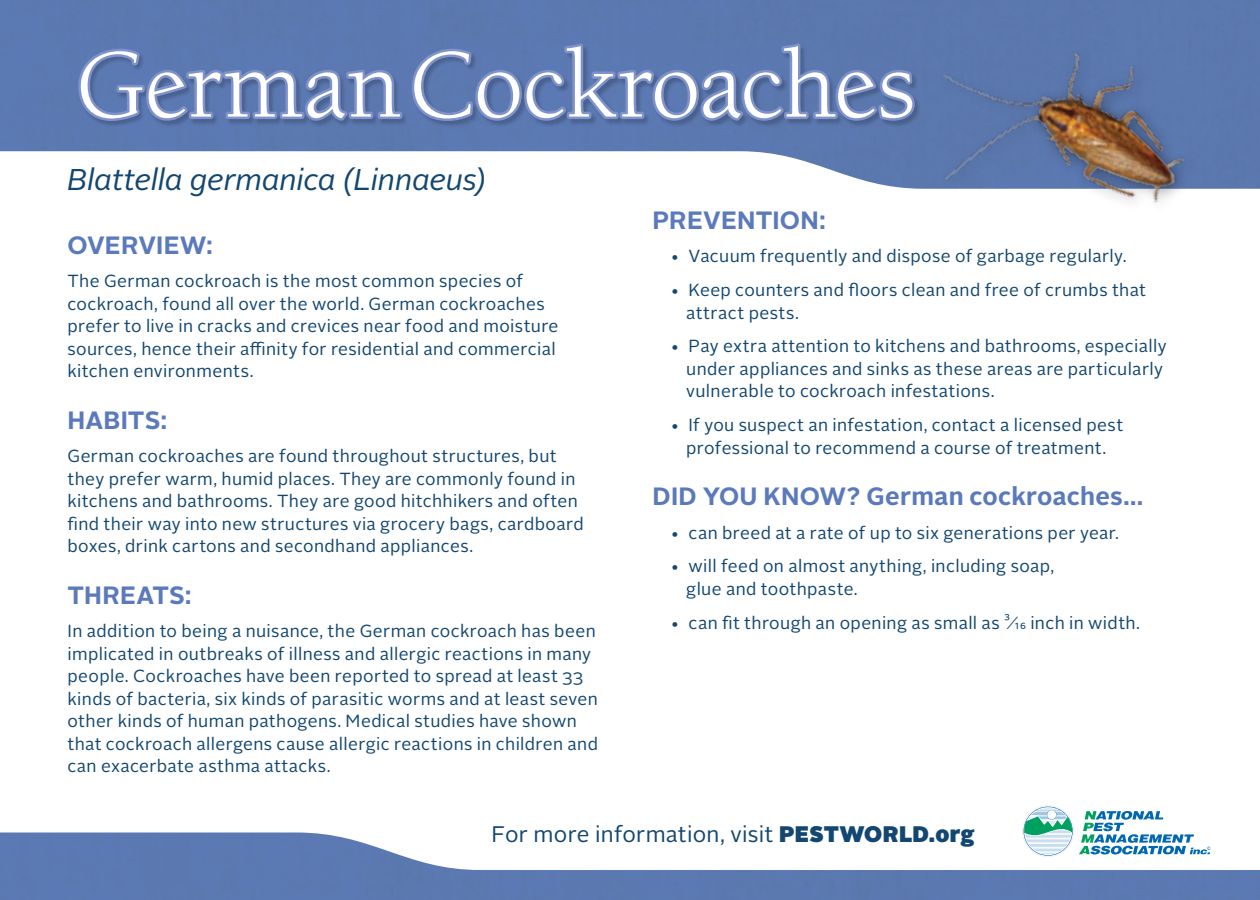
<style>
.page{position:relative;width:1260px;height:900px;background:#fff}
.page>*{position:absolute;margin:0;border:0;box-sizing:border-box;transform-origin:0 0}
.t1{font:100px "Berkeley";letter-spacing:-.005em;color:#fff}
.t2{font:italic 30px "Alright Sans";letter-spacing:-.005em;color:#134771}
.t3{font:700 25px "Alright Sans";letter-spacing:.01em;color:#5b7abc}
.t4{font:22.5px "Alright Sans";letter-spacing:.01em;color:#134771}
.t5{font:17.5px/22.5px "Alright Sans";letter-spacing:.02em;color:#134771}
.s1{font-weight:900}
</style>
<div class="page">
<img style="left:0;top:0;width:850px;height:177px">
<img style="left:0;top:832px;width:1260px;height:68px">
<svg style="left:1022px;top:806px;width:189px;height:54px"></svg>
<div style="left:79px;top:45px;width:842px;height:83px;background:#000;opacity:.2"></div>
<svg style="left:76px;top:31px;width:774px;height:92px;background:#627db4"></svg>
<img style="left:850px;top:0;width:410px;height:203px">
<p class="t1" style="left:76px;top:33px;width:841px">German Cockroaches</p>
<p class="t2" style="left:68px;top:159px;width:420px">Blattella germanica (Linnaeus)</p>
<p class="t3" style="left:68px;top:227px;width:147px">OVERVIEW:</p>
<p class="t5" style="left:68px;top:270px;width:493px">The German cockroach is the most common species of cockroach, found all over the world. German cockroaches prefer to live in cracks and crevices near food and moisture sources, hence their affinity for residential and commercial kitchen environments.</p>
<p class="t3" style="left:68px;top:402px;width:101px">HABITS:</p>
<p class="t5" style="left:68px;top:445px;width:518px">German cockroaches are found throughout structures, but they prefer warm, humid places. They are commonly found in kitchens and bathrooms. They are good hitchhikers and often find their way into new structures via grocery bags, cardboard boxes, drink cartons and secondhand appliances.</p>
<p class="t3" style="left:68px;top:577px;width:125px">TH REATS:</p>
<p class="t5" style="left:68px;top:620px;width:532px">In addition to being a nuisance, the German cockroach has been implicated in outbreaks of illness and allergic reactions in many people. Cockroaches have been reported to spread at least 33 kinds of bacteria, six kinds of parasitic worms and at least seven other kinds of human pathogens. Medical studies have shown that cockroach allergens cause allergic reactions in children and can exacerbate asthma attacks.</p>
<p class="t3" style="left:652px;top:202px;width:175px">PREVENTION:</p>
<p class="t5" style="left:670px;top:245px;width:458px">• Vacuum frequently and dispose of garbage regularly.</p>
<p class="t5" style="left:686px;top:279px;width:461px;text-indent:-16px">• Keep counters and floors clean and free of crumbs that attract pests.</p>
<p class="t5" style="left:686px;top:335px;width:482px;text-indent:-16px">• Pay extra attention to kitchens and bathrooms, especially under appliances and sinks as these areas are particularly vulnerable to cockroach infestations.</p>
<p class="t5" style="left:670px;top:414px;width:455px;text-align:center">• If you suspect an infestation, contact a licensed pest professional to recommend a course of treatment.</p>
<p class="t3" style="left:652px;top:479px;width:492px">DID YOU KNOW? GERMAN COCKROACHES…</p>
<p class="t5" style="left:670px;top:522px;width:450px">• can breed at a rate of up to six generations per year.</p>
<p class="t5" style="left:686px;top:555px;width:370px;text-indent:-16px">• will feed on almost anything, including soap, glue and toothpaste.</p>
<p class="t5" style="left:670px;top:612px;width:472px">• can fit through an opening as small as ³⁄₁₆ inch in width.</p>
<p class="t4" style="left:491px;top:819px;width:485px">For more information, visit <span class="s1">PESTWORLD.org</span></p>
</div>
